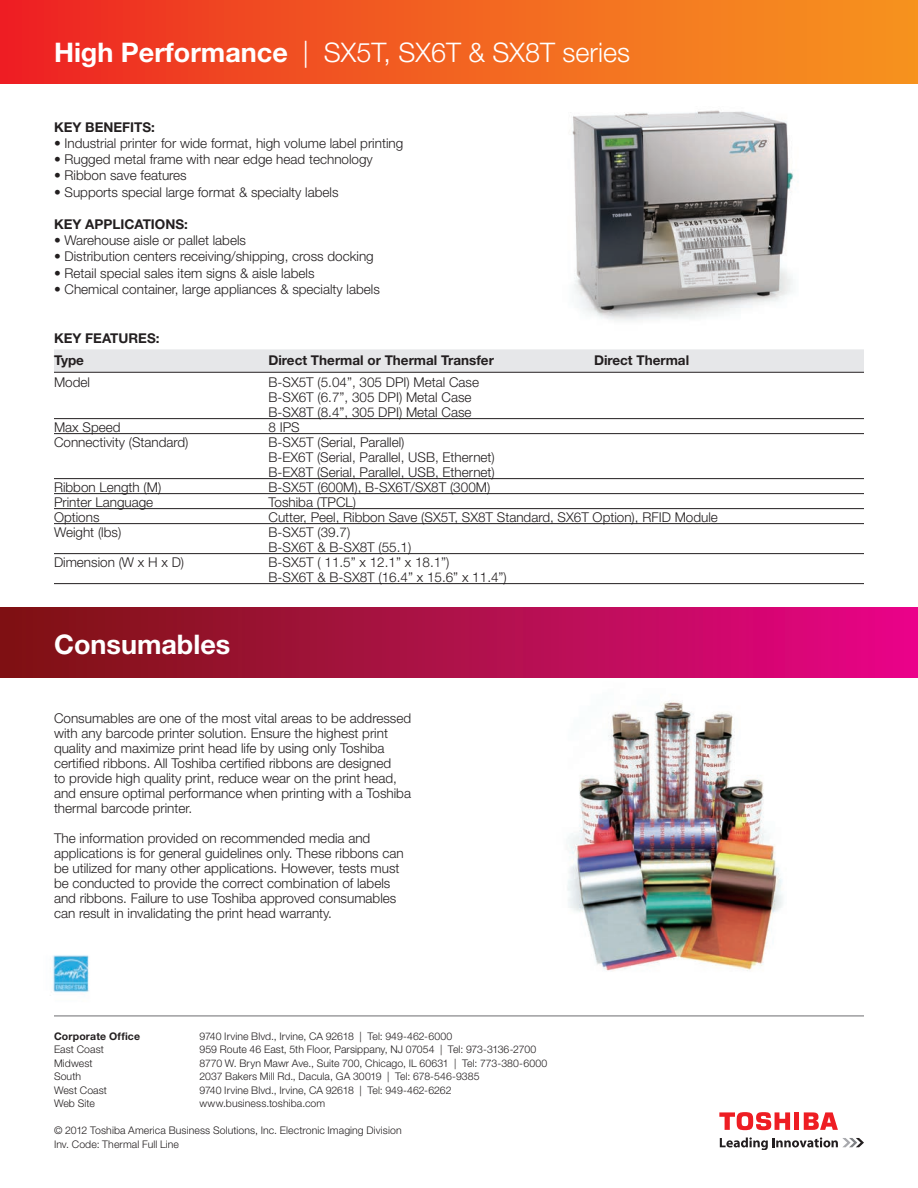
<style>
.page{position:relative;width:918px;height:1188px;background:#fff}
.page>*{position:absolute;margin:0;border:0;box-sizing:border-box;transform-origin:0 0}
.t1{font:300 27px "Helvetica Neue LT Std";color:#fff}
.t2{font:700 27px "Helvetica Neue LT Std";color:#fff}
.t3{font:300 13.5px/15px "Helvetica Neue LT Std";color:#231f20}
.t4{font:700 13.5px "Helvetica Neue LT Std";color:#231f20}
.t5{font:300 10.5px "Helvetica Neue LT Std";letter-spacing:.01em;color:#231f20}
.t6{font:700 10.5px "Helvetica Neue LT Std";letter-spacing:.015em;color:#231f20}
.s1{font-weight:700}
</style>
<div class="page">
<img style="left:533px;top:677px;width:287px;height:294px">
<div style="left:0;top:0;width:918px;height:83px;background:linear-gradient(to right,#ee2623,#f7991f)"></div>
<div style="left:0;top:608px;width:918px;height:69px;background:linear-gradient(to right,#7b160f,#e70686)"></div>
<div style="left:54px;top:349px;width:810px;height:23px;background:#e6e7e9"></div>
<hr style="left:54px;top:372px;width:810px;height:1px;background:#231f20">
<hr style="left:54px;top:418px;width:810px;height:1px;background:#231f20">
<hr style="left:54px;top:433px;width:810px;height:1px;background:#231f20">
<hr style="left:54px;top:478px;width:810px;height:1px;background:#231f20">
<hr style="left:54px;top:493px;width:810px;height:1px;background:#231f20">
<hr style="left:54px;top:508px;width:810px;height:1px;background:#231f20">
<hr style="left:54px;top:523px;width:810px;height:1px;background:#231f20">
<hr style="left:54px;top:553px;width:810px;height:1px;background:#231f20">
<hr style="left:54px;top:583px;width:810px;height:1px;background:#231f20">
<img style="left:572px;top:110px;width:222px;height:211px">
<hr style="left:54px;top:1016px;width:810px;height:1px;background:#6c6d70">
<img style="left:50px;top:955px;width:39px;height:41px">
<svg style="left:720px;top:1137px;width:144px;height:13px"></svg>
<div style="left:794px;top:1112px;width:5px;height:18px;background:#ee1d23"></div>
<svg style="left:804px;top:1112px;width:34px;height:18px"></svg>
<svg style="left:719px;top:1112px;width:71px;height:18px"></svg>
<p class="t1" style="left:54px;top:36px;width:578px"><span class="s1">High Performance</span> | SX5T, SX6T &amp; SX8T series</p>
<p class="t4" style="left:54px;top:119px;width:103px">KEY BENEFITS:</p>
<p class="t3" style="left:54px;top:136px;width:351px">• Industrial printer for wide format, high volume label printing</p>
<p class="t3" style="left:54px;top:152px;width:320px">• Rugged metal frame with near edge head technology</p>
<p class="t3" style="left:54px;top:168px;width:134px">• Ribbon save features</p>
<p class="t3" style="left:54px;top:184px;width:286px">• Supports special large format &amp; specialty labels</p>
<p class="t4" style="left:54px;top:216px;width:136px">KEY APPLICATIONS:</p>
<p class="t3" style="left:54px;top:233px;width:194px">• Warehouse aisle or pallet labels</p>
<p class="t3" style="left:54px;top:249px;width:321px">• Distribution centers receiving/shipping, cross docking</p>
<p class="t3" style="left:54px;top:265px;width:262px">• Retail special sales item signs &amp; aisle labels</p>
<p class="t3" style="left:54px;top:281px;width:327px">• Chemical container, large appliances &amp; specialty labels</p>
<p class="t4" style="left:54px;top:330px;width:107px">KEY FEATURES:</p>
<p class="t4" style="left:54px;top:352px;width:32px">Type</p>
<p class="t4" style="left:269px;top:352px;width:227px">Direct Thermal or Thermal Transfer</p>
<p class="t4" style="left:594px;top:352px;width:97px">Direct Thermal</p>
<p class="t3" style="left:54px;top:374px;width:38px">Model</p>
<p class="t3" style="left:269px;top:374px;width:212px">B-SX5T (5.04”, 305 DPI) Metal Case</p>
<p class="t3" style="left:269px;top:389px;width:205px">B-SX6T (6.7”, 305 DPI) Metal Case</p>
<p class="t3" style="left:269px;top:404px;width:205px">B-SX8T (8.4”, 305 DPI) Metal Case</p>
<p class="t3" style="left:54px;top:419px;width:68px">Max Speed</p>
<p class="t3" style="left:269px;top:419px;width:33px">8 IPS</p>
<p class="t3" style="left:54px;top:434px;width:136px">Connectivity (Standard)</p>
<p class="t3" style="left:269px;top:434px;width:138px">B-SX5T (Serial, Parallel)</p>
<p class="t3" style="left:269px;top:449px;width:228px">B-EX6T (Serial, Parallel, USB, Ethernet)</p>
<p class="t3" style="left:269px;top:464px;width:228px">B-EX8T (Serial, Parallel, USB, Ethernet)</p>
<p class="t3" style="left:54px;top:479px;width:109px">Ribbon Length (M)</p>
<p class="t3" style="left:269px;top:479px;width:223px">B-SX5T (600M), B-SX6T/SX8T (300M)</p>
<p class="t3" style="left:54px;top:494px;width:101px">Printer Language</p>
<p class="t3" style="left:269px;top:494px;width:89px">Toshiba (TPCL)</p>
<p class="t3" style="left:54px;top:509px;width:47px">Options</p>
<p class="t3" style="left:269px;top:509px;width:451px">Cutter, Peel, Ribbon Save (SX5T, SX8T Standard, SX6T Option), RFID Module</p>
<p class="t3" style="left:54px;top:524px;width:69px">Weight (lbs)</p>
<p class="t3" style="left:269px;top:524px;width:83px">B-SX5T (39.7)</p>
<p class="t3" style="left:269px;top:539px;width:144px">B-SX6T &amp; B-SX8T (55.1)</p>
<p class="t3" style="left:54px;top:554px;width:132px">Dimension (W x H x D)</p>
<p class="t3" style="left:269px;top:554px;width:183px">B-SX5T ( 11.5” x 12.1” x 18.1”)</p>
<p class="t3" style="left:269px;top:569px;width:240px">B-SX6T &amp; B-SX8T (16.4” x 15.6” x 11.4”)</p>
<p class="t2" style="left:54px;top:627px;width:178px">Consumables</p>
<p class="t3" style="left:54px;top:710px;width:359px">Consumables are one of the most vital areas to be addressed with any barcode printer solution. Ensure the highest print quality and maximize print head life by using only Toshiba certified ribbons. All Toshiba certified ribbons are designed<br>to provide high quality print, reduce wear on the print head, and ensure optimal performance when printing with a Toshiba thermal barcode printer.</p>
<p class="t3" style="left:54px;top:830px;width:351px">The information provided on recommended media and applications is for general guidelines only. These ribbons can be utilized for many other applications. However, tests must be conducted to provide the correct combination of labels and ribbons. Failure to use Toshiba approved consumables can result in invalidating the print head warranty.</p>
<p class="t6" style="left:54px;top:1029px;width:88px">Corporate Office</p>
<p class="t5" style="left:200px;top:1029px;width:254px">9740 Irvine Blvd., Irvine, CA 92618 | Tel: 949-462-6000</p>
<p class="t5" style="left:54px;top:1043px;width:52px">East Coast</p>
<p class="t5" style="left:199px;top:1043px;width:338px">959 Route 46 East, 5th Floor, Parsippany, NJ 07054 | Tel: 973-3136-2700</p>
<p class="t5" style="left:54px;top:1056px;width:40px">Midwest</p>
<p class="t5" style="left:199px;top:1056px;width:349px">8770 W. Bryn Mawr Ave., Suite 700, Chicago, IL 60631 | Tel: 773-380-6000</p>
<p class="t5" style="left:54px;top:1070px;width:29px">South</p>
<p class="t5" style="left:199px;top:1070px;width:282px">2037 Bakers Mill Rd., Dacula, GA 30019 | Tel: 678-546-9385</p>
<p class="t5" style="left:54px;top:1083px;width:55px">West Coast</p>
<p class="t5" style="left:199px;top:1083px;width:254px">9740 Irvine Blvd., Irvine, CA 92618 | Tel: 949-462-6262</p>
<p class="t5" style="left:54px;top:1097px;width:42px">Web Site</p>
<p class="t5" style="left:199px;top:1097px;width:127px">www.business.toshiba.com</p>
<p class="t5" style="left:54px;top:1124px;width:349px">© 2012 Toshiba America Business Solutions, Inc. Electronic Imaging Division</p>
<p class="t5" style="left:54px;top:1137px;width:127px">Inv. Code: Thermal Full Line</p>
</div>
